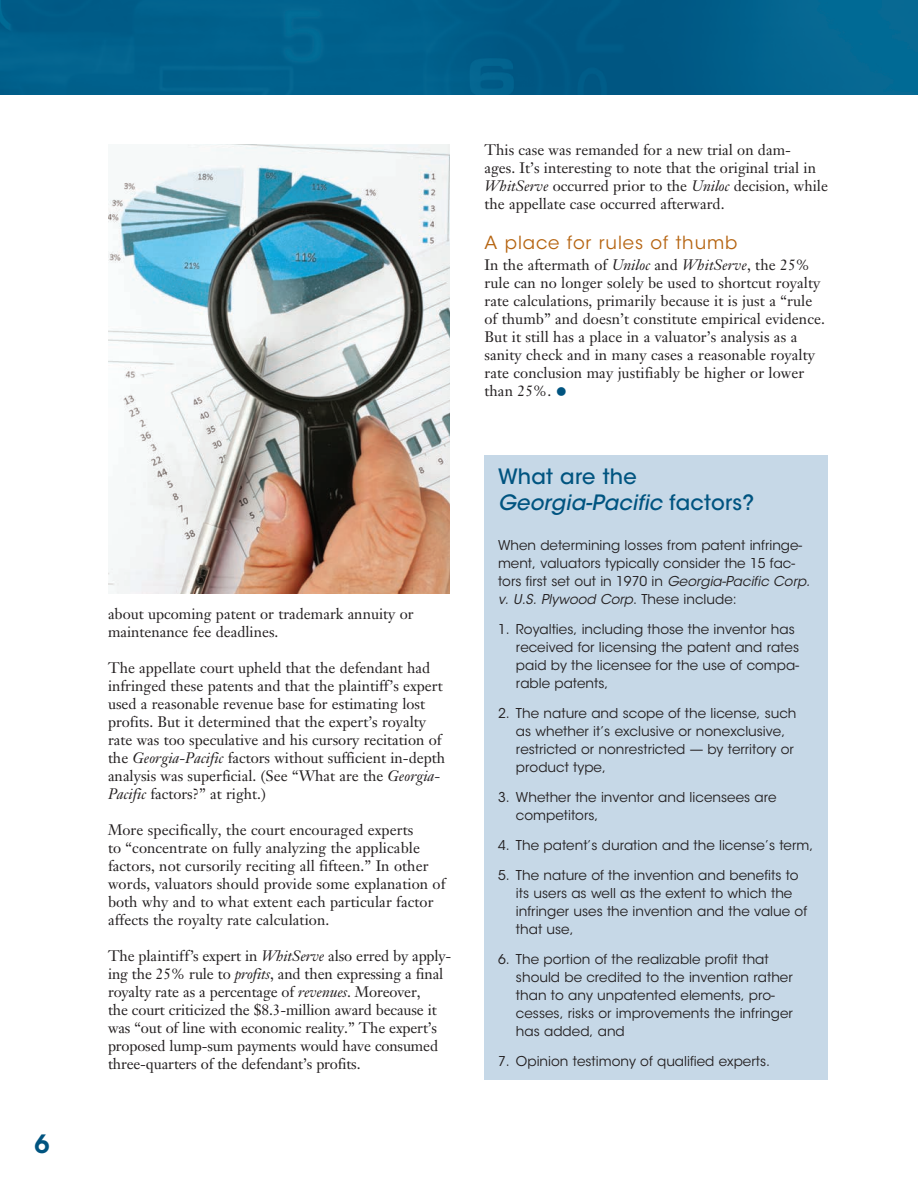
<style>
.page{position:relative;width:918px;height:1188px;background:#fff}
.page>*{position:absolute;margin:0;border:0;box-sizing:border-box;transform-origin:0 0}
.t1{font:600 25.05px "ITC Avant Garde Std";color:#005480}
.t2{font:500 21px/25.2px "ITC Avant Garde Std";letter-spacing:.01em;color:#005480}
.t3{font:18px "ITC Avant Garde Std";letter-spacing:.05em;color:#b66512}
.t4{font:15px/18px "Janson Text LT Std";color:#231f20}
.t5{font:13.5px/18px "ITC Avant Garde Std";color:#231f20}
.s1{font-style:italic}
.s2{color:#005480}
</style>
<div class="page">
<img style="left:0;top:0;width:918px;height:94px">
<img style="left:108px;top:144px;width:342px;height:450px">
<div style="left:484px;top:455px;width:344px;height:625px;background:#c6d8e7"></div>
<h1 class="t1" style="left:34px;top:1128px;width:17px">6</h1>
<p class="t4" style="left:108px;top:605px;width:307px">about upcoming patent or trademark annuity or maintenance fee deadlines.</p>
<p class="t4" style="left:108px;top:659px;width:339px">The appellate court upheld that the defendant had infringed these patents and that the plaintiff’s expert used a reasonable revenue base for estimating lost profits. But it determined that the expert’s royalty rate was too speculative and his cursory recitation of the <span class="s1">Georgia-Pacific</span> factors without sufficient in-depth analysis was superficial. (See “What are the <span class="s1">Georgia-Pacific</span> factors?” at right.)</p>
<p class="t4" style="left:108px;top:821px;width:339px">More specifically, the court encouraged experts<br>to “concentrate on fully analyzing the applicable factors, not cursorily reciting all fifteen.” In other words, valuators should provide some explanation of both why and to what extent each particular factor affects the royalty rate calculation.</p>
<p class="t4" style="left:108px;top:947px;width:345px">The plaintiff’s expert in <span class="s1">WhitServe</span> also erred by apply&shy;ing the 25% rule to <span class="s1">profits</span>, and then expressing a final royalty rate as a percentage of <span class="s1">revenues</span>. Moreover,<br>the court criticized the $8.3-million award because it was “out of line with economic reality.” The expert’s proposed lump-sum payments would have consumed three-quarters of the defendant’s profits.</p>
<p class="t4" style="left:484px;top:141px;width:345px">This case was remanded for a new trial on dam-<br>ages. It’s interesting to note that the original trial in <span class="s1">WhitServe</span> occurred prior to the <span class="s1">Uniloc</span> decision, while the appellate case occurred afterward.</p>
<p class="t3" style="left:484px;top:232px;width:254px">A place for rules of thumb</p>
<p class="t4" style="left:484px;top:256px;width:342px">In the aftermath of <span class="s1">Uniloc</span> and <span class="s1">WhitServe</span>, the 25% rule can no longer solely be used to shortcut royalty rate calculations, primarily because it is just a “rule of thumb” and doesn’t constitute empirical evidence.<br>But it still has a place in a valuator’s analysis as a sanity check and in many cases a reasonable royalty rate conclusion may justifiably be higher or lower than 25%. <span class="s2">●</span></p>
<h2 class="t2" style="left:498px;top:464px;width:258px">What are the<br><span class="s1">Georgia-Pacific</span> factors?</h2>
<p class="t5" style="left:498px;top:536px;width:314px">When determining losses from patent infringe&shy;ment, valuators typically consider the 15 fac&shy;tors first set out in 1970 in <span class="s1">Georgia-Pacific Corp. v. U.S. Plywood Corp</span>. These include:</p>
<p class="t5" style="left:516px;top:620px;width:285px;text-indent:-18px">1. Royalties, including those the inventor has received for licensing the patent and rates paid by the licensee for the use of compa&shy;rable patents,</p>
<p class="t5" style="left:516px;top:704px;width:282px;text-indent:-18px">2. The nature and scope of the license, such as whether it’s exclusive or nonexclusive, restricted or nonrestricted — by territory or product type,</p>
<p class="t5" style="left:516px;top:788px;width:262px;text-indent:-18px">3. Whether the inventor and licensees are competitors,</p>
<p class="t5" style="left:498px;top:836px;width:317px">4. The patent’s duration and the license’s term,</p>
<p class="t5" style="left:516px;top:866px;width:293px;text-indent:-18px">5. The nature of the invention and benefits to its users as well as the extent to which the infringer uses the invention and the value of that use,</p>
<p class="t5" style="left:516px;top:950px;width:278px;text-indent:-18px">6. The portion of the realizable profit that should be credited to the invention rather than to any unpatented elements, pro&shy;cesses, risks or improvements the infringer has added, and</p>
<p class="t5" style="left:498px;top:1052px;width:274px">7. Opinion testimony of qualified experts.</p>
</div>
